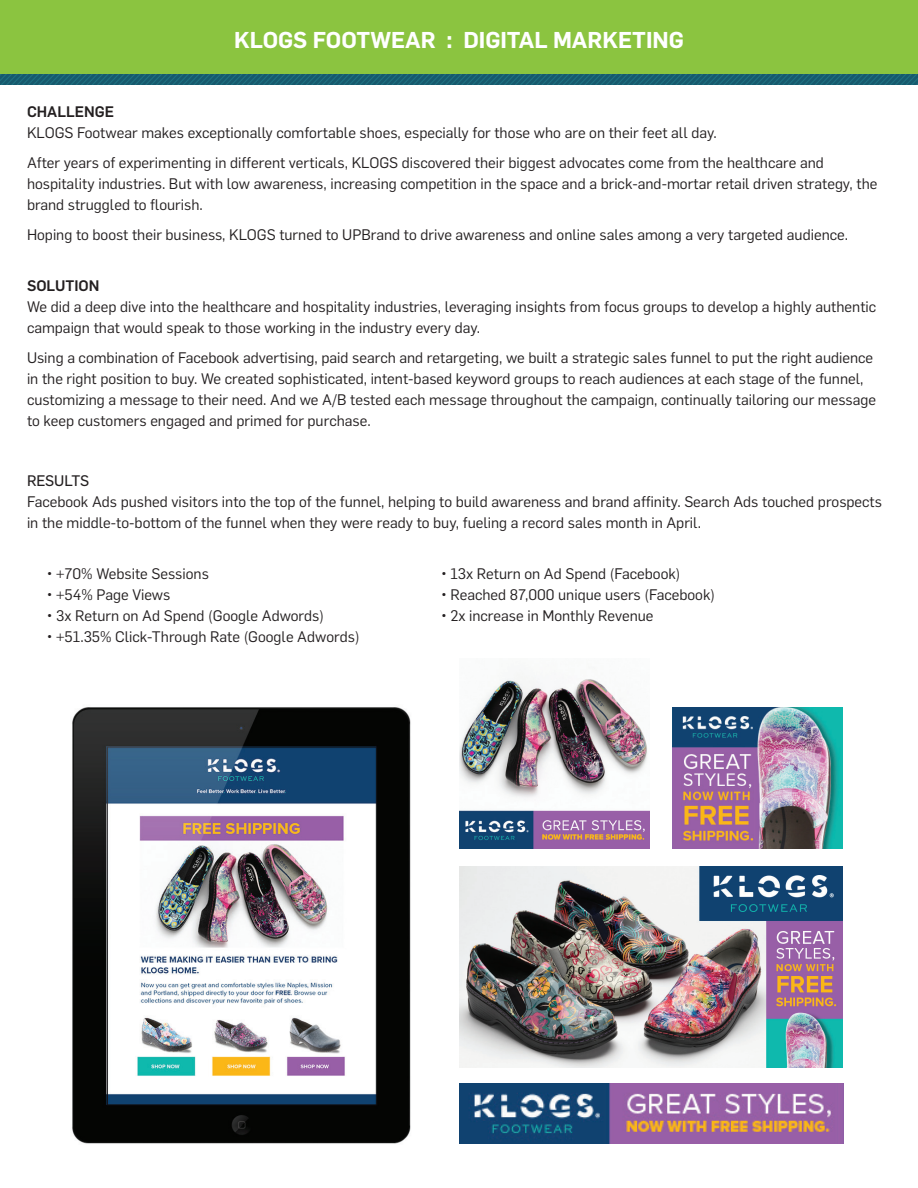
<style>
.page{position:relative;width:918px;height:1188px;background:#fff}
.page>*{position:absolute;margin:0;border:0;box-sizing:border-box;transform-origin:0 0}
.t1{font:600 22.5px "Flama";color:#fff}
.t2{font:15px/21px "Flama";color:#231f20}
.t3{font:500 15px "Flama";color:#231f20}
.t4{font:15px "Flama Basic";letter-spacing:-.005em;color:#231f20}
</style>
<div class="page">
<img style="left:0;top:74px;width:918px;height:11px">
<div style="left:0;top:0;width:918px;height:74px;background:#8bc440"></div>
<img style="left:673px;top:707px;width:169px;height:141px">
<img style="left:460px;top:1084px;width:384px;height:60px">
<img style="left:460px;top:867px;width:382px;height:200px">
<img style="left:460px;top:679px;width:190px;height:169px">
<img style="left:72px;top:707px;width:339px;height:437px">
<h1 class="t1" style="left:234px;top:24px;width:451px">KLOGS FOOTWEAR : DIGITAL MARKETING</h1>
<p class="t3" style="left:27px;top:100px;width:89px">CHALLENGE</p>
<p class="t2" style="left:27px;top:116px;width:798px;line-height:30px">KLOGS Footwear makes exceptionally comfortable shoes, especially for those who are on their feet all day.<br>After years of experimenting in different verticals, KLOGS discovered their biggest advocates come from the healthcare and</p>
<p class="t2" style="left:27px;top:172px;width:852px">hospitality industries. But with low awareness, increasing competition in the space and a brick-and-mortar retail driven strategy, the brand struggled to flourish.</p>
<p class="t2" style="left:27px;top:223px;width:823px">Hoping to boost their business, KLOGS turned to UPBrand to drive awareness and online sales among a very targeted audience.</p>
<p class="t3" style="left:27px;top:274px;width:74px">SOLUTION</p>
<p class="t2" style="left:27px;top:295px;width:851px">We did a deep dive into the healthcare and hospitality industries, leveraging insights from focus groups to develop a highly authentic campaign that would speak to those working in the industry every day.</p>
<p class="t2" style="left:27px;top:346px;width:851px">Using a combination of Facebook advertising, paid search and retargeting, we built a strategic sales funnel to put the right audience in the right position to buy. We created sophisticated, intent-based keyword groups to reach audiences at each stage of the funnel, customizing a message to their need. And we A/B tested each message throughout the campaign, continually tailoring our message to keep customers engaged and primed for purchase.</p>
<p class="t4" style="left:27px;top:470px;width:64px">RESULTS</p>
<p class="t2" style="left:27px;top:490px;width:857px">Facebook Ads pushed visitors into the top of the funnel, helping to build awareness and brand affinity. Search Ads touched prospects in the middle-to-bottom of the funnel when they were ready to buy, fueling a record sales month in April.</p>
<p class="t2" style="left:47px;top:562px;width:164px">• +70% Website Sessions</p>
<p class="t2" style="left:47px;top:583px;width:125px">• +54% Page Views</p>
<p class="t2" style="left:47px;top:604px;width:279px">• 3x Return on Ad Spend (Google Adwords)</p>
<p class="t2" style="left:47px;top:625px;width:314px">• +51.35% Click-Through Rate (Google Adwords)</p>
<p class="t2" style="left:441px;top:562px;width:241px">• 13x Return on Ad Spend (Facebook)</p>
<p class="t2" style="left:441px;top:583px;width:276px">• Reached 87,000 unique users (Facebook)</p>
<p class="t2" style="left:441px;top:604px;width:214px">• 2x increase in Monthly Revenue</p>
</div>
